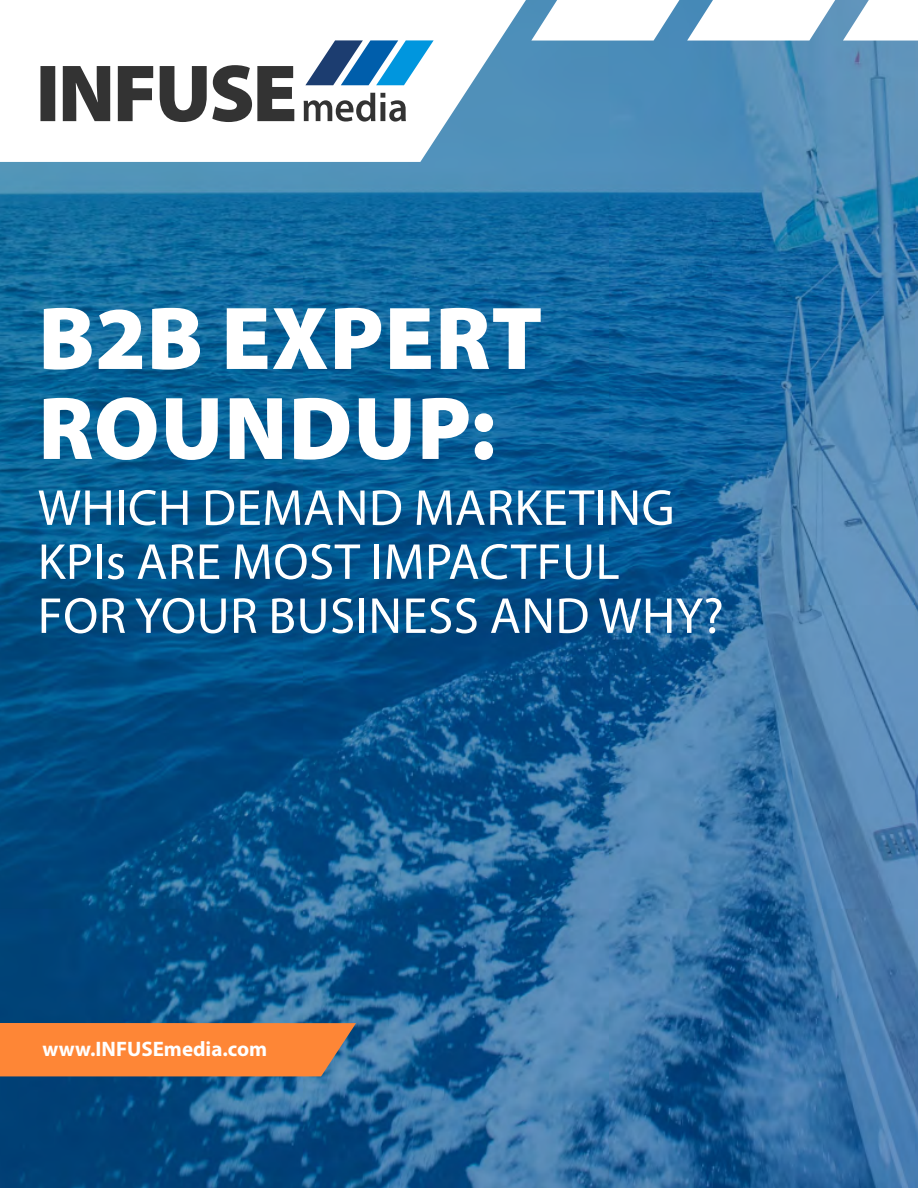
<style>
.page{position:relative;width:918px;height:1188px;background:#fff}
.page>*{position:absolute;margin:0;border:0;box-sizing:border-box;transform-origin:0 0}
.t1{font:900 90px/90px "Myriad Pro";letter-spacing:.01em;color:#fff}
.t2{font:51px/54px "Myriad Pro";letter-spacing:.01em;color:#fff}
.t3{font:700 21px "Myriad Pro";color:#fff}
</style>
<div class="page">
<img style="left:0;top:0;width:918px;height:1188px">
<svg style="left:531px;top:0;width:148px;height:41px"></svg>
<svg style="left:687px;top:0;width:148px;height:41px"></svg>
<svg style="left:843px;top:0;width:75px;height:41px"></svg>
<div style="left:0;top:1023px;width:356px;height:53px;background:#fe8636"></div>
<svg style="left:0;top:0;width:526px;height:162px"></svg>
<svg style="left:40px;top:66px;width:15px;height:55px"></svg>
<svg style="left:63px;top:66px;width:47px;height:55px"></svg>
<svg style="left:118px;top:66px;width:35px;height:55px"></svg>
<svg style="left:160px;top:65px;width:134px;height:57px"></svg>
<svg style="left:304px;top:93px;width:102px;height:29px"></svg>
<svg style="left:305px;top:40px;width:129px;height:45px"></svg>
<h1 class="t1" style="left:38px;top:290px;width:506px">B2B EXPERT<br>ROUNDUP:</h1>
<p class="t2" style="left:38px;top:480px;width:687px">WHICH DEMAND MARKETING<br>KPIs ARE MOST IMPACTFUL<br>FOR YOUR BUSINESS AND WHY?</p>
<p class="t3" style="left:42px;top:1035px;width:226px">www.INFUSEmedia.com</p>
</div>
